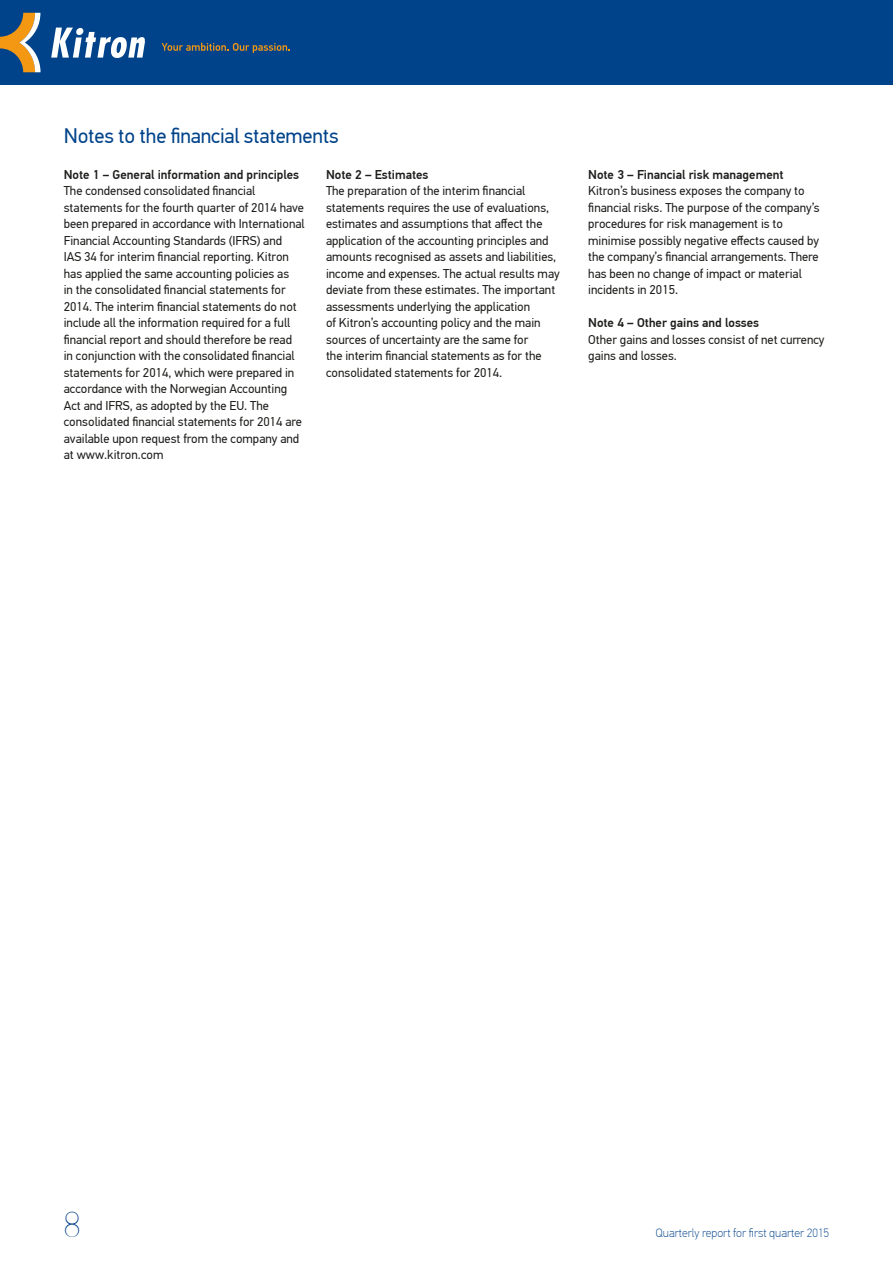
<style>
.page{position:relative;width:893px;height:1263px;background:#fff}
.page>*{position:absolute;margin:0;border:0;box-sizing:border-box;transform-origin:0 0}
.t1{font:100 36px "PF Din Text Pro";color:#00438a}
.t2{font:21px "PF Din Text Pro";letter-spacing:-.01em;color:#00438a}
.t3{font:12.75px/16.5px "PF Din Text Pro";color:#1d1d1b}
.t4{font:500 12.75px "PF Din Text Pro";color:#1d1d1b}
.t5{font:100 12px "PF Din Text Pro";color:#00438a}
</style>
<div class="page">
<div style="left:0;top:0;width:893px;height:85px;background:#00438a"></div>
<svg style="left:0;top:13px;width:41px;height:59px"></svg>
<svg style="left:51px;top:28px;width:94px;height:30px"></svg>
<svg style="left:162px;top:43px;width:128px;height:10px"></svg>
<h2 class="t2" style="left:64px;top:124px;width:276px">Notes to the financial statements</h2>
<p class="t4" style="left:64px;top:167px;width:237px">Note 1 – General information and principles</p>
<p class="t3" style="left:64px;top:183px;width:242px">The condensed consolidated financial statements for the fourth quarter of 2014 have been prepared in accordance with International Financial Accounting Standards (IFRS) and<br>IAS 34 for interim financial reporting. Kitron has applied the same accounting policies as<br>in the consolidated financial statements for 2014. The interim financial statements do not include all the information required for a full financial report and should therefore be read<br>in conjunction with the consolidated financial statements for 2014, which were prepared in accordance with the Norwegian Accounting Act and IFRS, as adopted by the EU. The consolidated financial statements for 2014 are available upon request from the company and at www.kitron.com</p>
<p class="t4" style="left:326px;top:167px;width:104px">Note 2 – Estimates</p>
<p class="t3" style="left:326px;top:183px;width:235px">The preparation of the interim financial statements requires the use of evaluations, estimates and assumptions that affect the application of the accounting principles and amounts recognised as assets and liabilities, income and expenses. The actual results may deviate from these estimates. The important assessments underlying the application<br>of Kitron’s accounting policy and the main sources of uncertainty are the same for<br>the interim financial statements as for the consolidated statements for 2014.</p>
<p class="t4" style="left:588px;top:167px;width:197px">Note 3 – Financial risk management</p>
<p class="t3" style="left:588px;top:183px;width:233px">Kitron’s business exposes the company to financial risks. The purpose of the company’s procedures for risk management is to minimise possibly negative effects caused by the company’s financial arrangements. There has been no change of impact or material incidents in 2015.</p>
<p class="t4" style="left:588px;top:315px;width:172px">Note 4 – Other gains and losses</p>
<p class="t3" style="left:588px;top:331px;width:238px">Other gains and losses consist of net currency gains and losses.</p>
<h1 class="t1" style="left:64px;top:1204px;width:18px">8</h1>
<p class="t5" style="left:656px;top:1226px;width:175px">Quarterly report for first quarter 2015</p>
</div>
